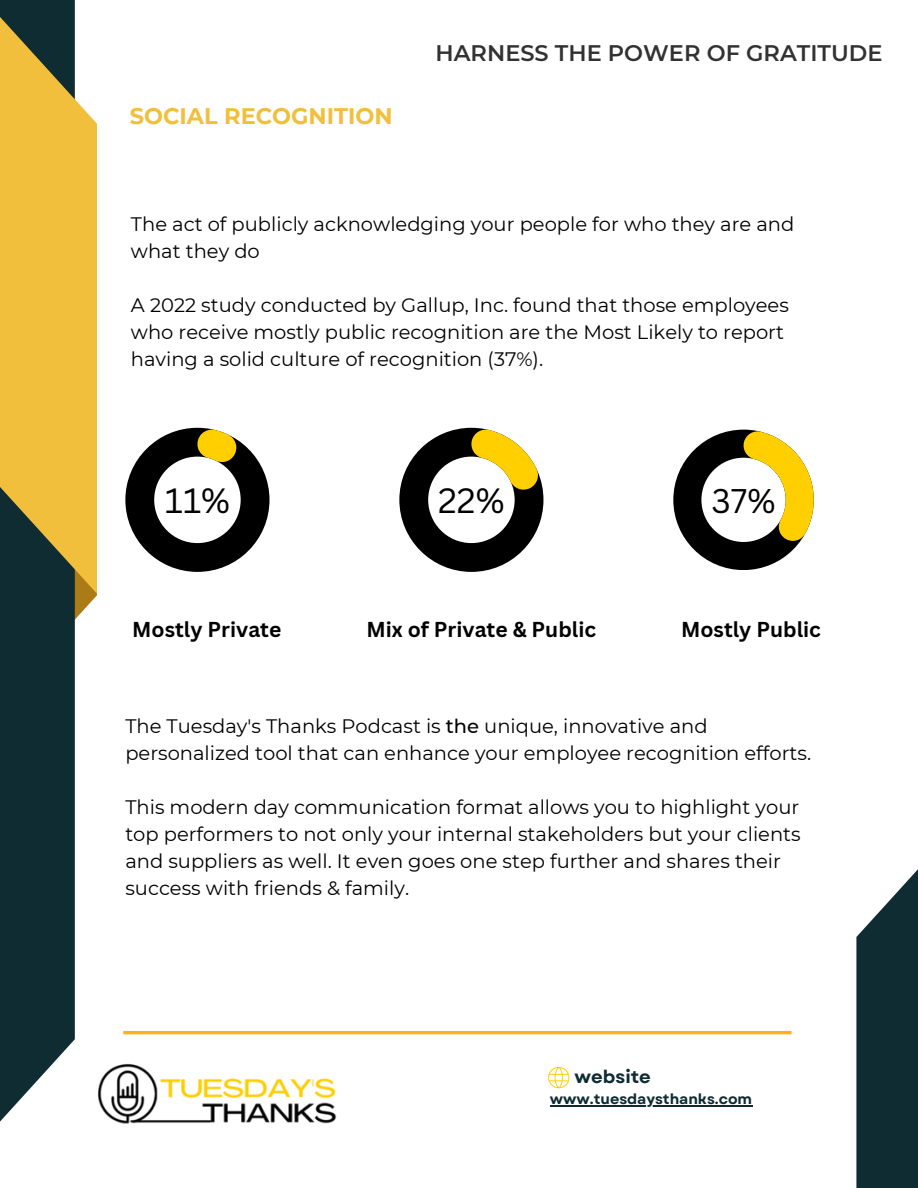
<style>
.page{position:relative;width:918px;height:1188px;background:#fff}
.page>*{position:absolute;margin:0;border:0;box-sizing:border-box;transform-origin:0 0}
.t1{font:34.2px "Canva Sans";color:#000}
.t2{font:33.3px "Canva Sans";color:#000}
.t3{font:600 22.5px "Montserrat";color:#323232}
.t4{font:700 22.5px "Montserrat";color:#f2bf3d}
.t5{font:700 21px "Canva Sans";color:#000}
.t6{font:19.5px/27px "Montserrat";color:#000}
.t7{font:700 18px "Garet";color:#0f2c33}
.t8{font:700 14.4px "Garet";color:#0f2c33}
.s1{font-weight:500}
</style>
<div class="page">
<svg style="left:75px;top:594px;width:22px;height:26px"></svg>
<div style="left:0;top:0;width:75px;height:1152px;background:#0f2c33"></div>
<svg style="left:0;top:11px;width:97px;height:583px;fill:#f2bf3d"></svg>
<svg style="left:856px;top:869px;width:62px;height:319px;background:#2b454b"></svg>
<hr style="left:123px;top:1031px;width:669px;height:3px;background:#f9b319">
<img style="left:98px;top:1063px;width:239px;height:61px">
<svg style="left:548px;top:1067px;width:21px;height:21px"></svg>
<hr style="left:550px;top:1105px;width:202px;height:2px;background:#0f2c33">
<svg style="left:125px;top:428px;width:145px;height:144px"></svg>
<svg style="left:399px;top:428px;width:144px;height:144px"></svg>
<svg style="left:673px;top:430px;width:141px;height:140px"></svg>
<p class="t4" style="left:130px;top:102px;width:264px">SOCIAL RECOGNITION</p>
<p class="t3" style="left:436px;top:39px;width:448px">HARNESS THE POWER OF GRATITUDE</p>
<p class="t6" style="left:131px;top:210px;width:665px">The act of publicly acknowledging your people for who they are and what they do</p>
<p class="t6" style="left:131px;top:291px;width:659px">A 2022 study conducted by Gallup, Inc. found that those employees who receive mostly public recognition are the Most Likely to report having a solid culture of recognition (37%).</p>
<p class="t1" style="left:165px;top:476px;width:67px">11%</p>
<p class="t1" style="left:438px;top:476px;width:68px">22%</p>
<p class="t2" style="left:712px;top:477px;width:65px">37%</p>
<p class="t5" style="left:132px;top:615px;width:151px">Mostly Private</p>
<p class="t5" style="left:366px;top:615px;width:231px">Mix of Private &amp; Public</p>
<p class="t5" style="left:681px;top:615px;width:141px">Mostly Public</p>
<p class="t6" style="left:125px;top:712px;width:687px">The Tuesday's Thanks Podcast is <span class="s1">the</span> unique, innovative and personalized tool that can enhance your employee recognition efforts.</p>
<p class="t6" style="left:125px;top:793px;width:677px">This modern day communication format allows you to highlight your top performers to not only your internal stakeholders but your clients and suppliers as well. It even goes one step further and shares their success with friends &amp; family.</p>
<p class="t7" style="left:575px;top:1063px;width:78px">website</p>
<p class="t8" style="left:550px;top:1089px;width:204px">www.tuesdaysthanks.com</p>
</div>
